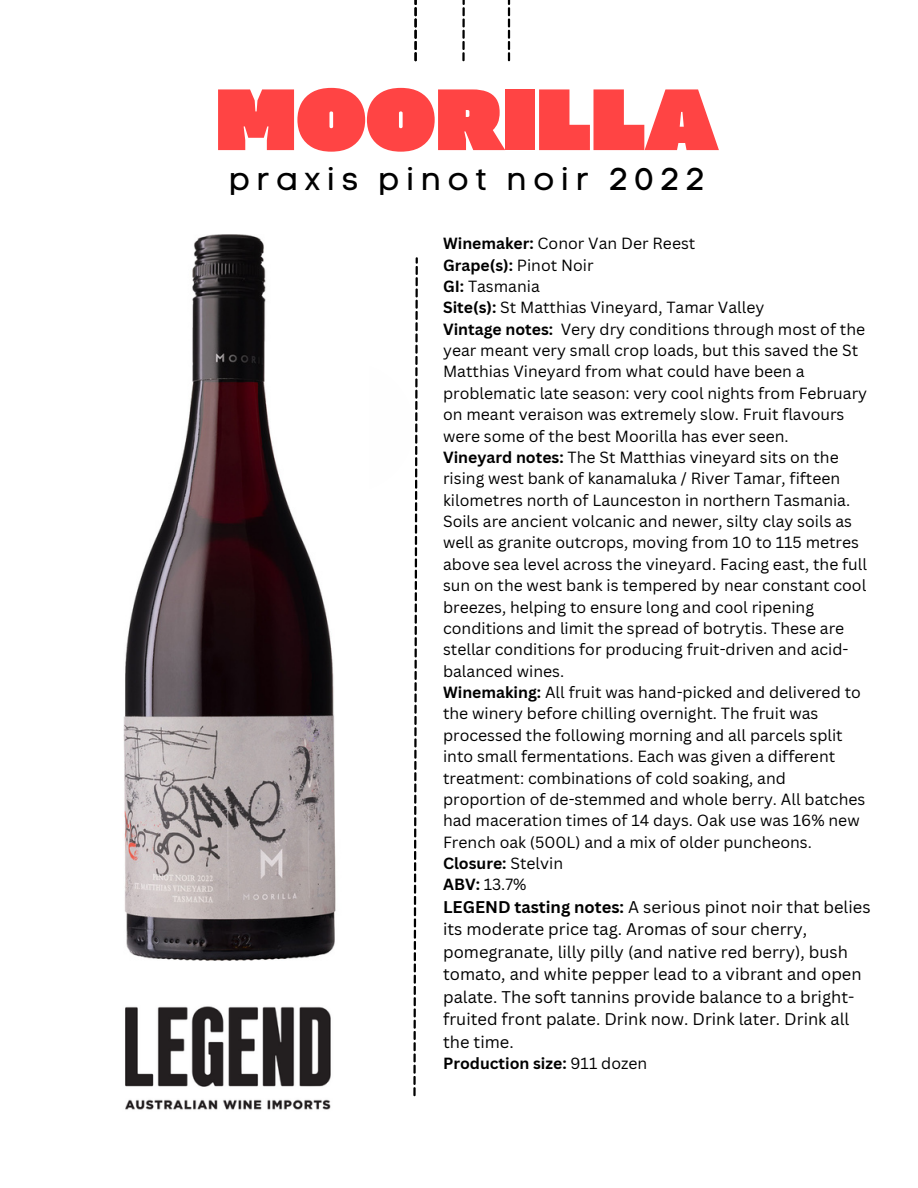
<style>
.page{position:relative;width:918px;height:1188px;background:#fff}
.page>*{position:absolute;margin:0;border:0;box-sizing:border-box;transform-origin:0 0}
.t1{font:900 86.7px "Muller";color:#f44}
.t2{font:31.35px "Code Pro Normal LC";letter-spacing:.2em;color:#000}
.t3{font:16.5px/22.5px "Canva Sans";color:#000}
.t4{font:15.75px/21.3px "Canva Sans";color:#000}
.t5{font:700 15.75px "Canva Sans";color:#000}
.s1{font-weight:700}
.s2{font-weight:400}
</style>
<div class="page">
<svg style="left:414px;top:0;width:3px;height:61px"></svg>
<svg style="left:462px;top:0;width:3px;height:62px"></svg>
<svg style="left:508px;top:0;width:2px;height:61px"></svg>
<svg style="left:413px;top:257px;width:5px;height:839px"></svg>
<img style="left:125px;top:1006px;width:206px;height:104px">
<img style="left:123px;top:235px;width:213px;height:726px">
<p class="t1" style="left:216px;top:84px;width:504px">MOORILLA</p>
<h2 class="t2" style="left:229px;top:160px;width:478px">praxis pinot noir 2022</h2>
<p class="t4" style="left:443px;top:232px;width:254px"><span class="s1">Winemaker:</span> Conor Van Der Reest</p>
<p class="t5" style="left:443px;top:254px;width:152px">Grape(s): <span class="s2">Pinot Noir</span></p>
<p class="t4" style="left:443px;top:275px;width:98px"><span class="s1">GI:</span> Tasmania</p>
<p class="t4" style="left:443px;top:297px;width:323px"><span class="s1">Site(s):</span> St Matthias Vineyard, Tamar Valley</p>
<p class="t4" style="left:443px;top:318px;width:426px"><span class="s1">Vintage notes:</span> Very dry conditions through most of the year meant very small crop loads, but this saved the St Matthias Vineyard from what could have been a problematic late season: very cool nights from February on meant veraison was extremely slow. Fruit flavours were some of the best Moorilla has ever seen.</p>
<p class="t4" style="left:443px;top:446px;width:426px"><span class="s1">Vineyard notes:</span> The St Matthias vineyard sits on the rising west bank of kanamaluka / River Tamar, fifteen kilometres north of Launceston in northern Tasmania.<br>Soils are ancient volcanic and newer, silty clay soils as well as granite outcrops, moving from 10 to 115 metres above sea level across the vineyard. Facing east, the full sun on the west bank is tempered by near constant cool breezes, helping to ensure long and cool ripening conditions and limit the spread of botrytis. These are stellar conditions for producing fruit-driven and acid&shy;balanced wines.</p>
<p class="t4" style="left:443px;top:681px;width:424px"><span class="s1">Winemaking:</span> All fruit was hand-picked and delivered to the winery before chilling overnight. The fruit was processed the following morning and all parcels split into small fermentations. Each was given a different treatment: combinations of cold soaking, and proportion of de-stemmed and whole berry. All batches had maceration times of 14 days. Oak use was 16% new French oak (500L) and a mix of older puncheons.</p>
<p class="t5" style="left:443px;top:852px;width:122px">Closure: <span class="s2">Stelvin</span></p>
<p class="t4" style="left:443px;top:874px;width:85px"><span class="s1">ABV:</span> 13.7%</p>
<p class="t3" style="left:443px;top:895px;width:429px"><span class="s1">LEGEND tasting notes:</span> A serious pinot noir that belies its moderate price tag. Aromas of sour cherry, pomegranate, lilly pilly (and native red berry), bush tomato, and white pepper lead to a vibrant and open palate. The soft tannins provide balance to a bright&shy;fruited front palate. Drink now. Drink later. Drink all the time.</p>
<p class="t5" style="left:443px;top:1053px;width:206px">Production size: <span class="s2">911 dozen</span></p>
</div>
